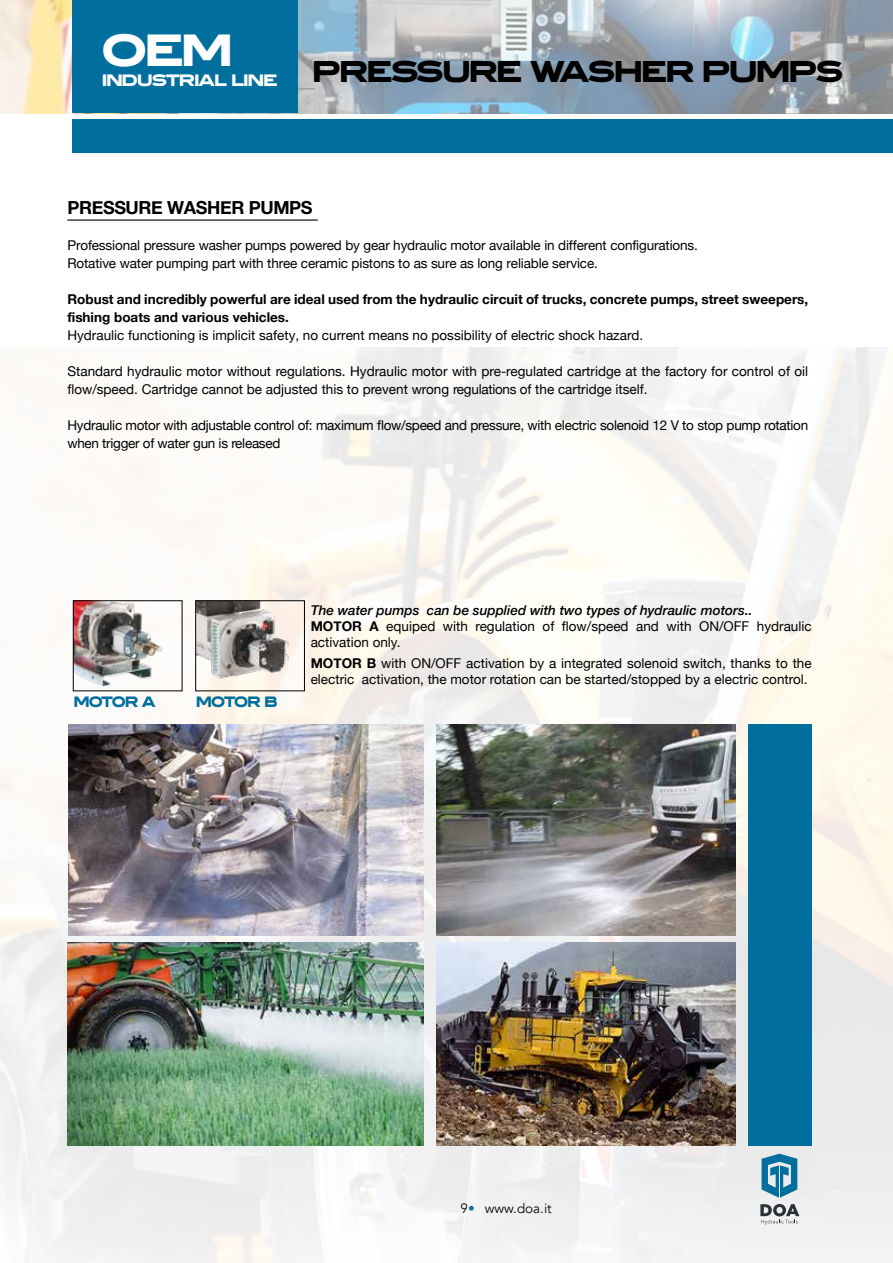
<style>
.page{position:relative;width:893px;height:1263px;background:#fff}
.page>*{position:absolute;margin:0;border:0;box-sizing:border-box;transform-origin:0 0}
.t1{font:800 45px "Ronsard Crystal";color:#fff}
.t2{font:800 30px "Ronsard Crystal";color:#000}
.t3{font:700 18px "Helvetica Neue";letter-spacing:-.02em;color:#000}
.t4{font:800 15px "Ronsard Crystal";letter-spacing:-.03em;color:#006f9e;scale:.92 1}
.t5{font:13.5px/16.2px "Helvetica Neue";color:#000}
.t6{font:13.5px/18px "Helvetica Neue";letter-spacing:-.02em;color:#000}
.t7{font:700 13.5px/18px "Helvetica Neue";color:#000}
.t8{font:13.5px "Avenir";color:#000}
.s1{font-weight:500;font-style:italic}
.s2{font-weight:700}
.s3{color:#006f9e}
</style>
<div class="page">
<img style="left:0;top:348px;width:893px;height:915px">
<img style="left:0;top:0;width:893px;height:113px">
<div style="left:73px;top:119px;width:820px;height:33px;background:#006f9e"></div>
<div style="left:73px;top:0;width:225px;height:113px;background:#006f9e"></div>
<hr style="left:67px;top:219px;width:251px;height:2px;background:#000">
<img style="left:69px;top:724px;width:355px;height:211px">
<img style="left:67px;top:943px;width:357px;height:202px">
<img style="left:436px;top:724px;width:300px;height:211px">
<img style="left:436px;top:943px;width:300px;height:202px">
<img style="left:75px;top:602px;width:105px;height:85px">
<div style="left:73px;top:600px;width:109px;height:91px;border:1px solid #000"></div>
<img style="left:197px;top:602px;width:106px;height:85px">
<div style="left:195px;top:600px;width:110px;height:91px;border:1px solid #000"></div>
<div style="left:748px;top:724px;width:64px;height:422px;background:#006f9e"></div>
<svg style="left:761px;top:1154px;width:36px;height:44px;background:#539bb9"></svg>
<svg style="left:760px;top:1204px;width:39px;height:20px"></svg>
<h1 class="t1" style="left:102px;top:22px;width:131px">OEM</h1>
<h2 class="t2" style="left:102px;top:53px;width:742px"><sub>INDUSTRIAL</sub> <sub>LINE</sub> PRESSURE WASHER PUMPS</h2>
<h3 class="t3" style="left:67px;top:196px;width:247px">PRESSURE WASHER PUMPS</h3>
<p class="t5" style="left:67px;top:236px;width:632px;line-height:18px">Professional pressure washer pumps powered by gear hydraulic motor available in different configurations.<br>Rotative water pumping part with three ceramic pistons to as sure as long reliable service.</p>
<p class="t7" style="left:67px;top:290px;width:742px">Robust and incredibly powerful are ideal used from the hydraulic circuit of trucks, concrete pumps, street sweepers, fishing boats and various vehicles.</p>
<p class="t5" style="left:67px;top:327px;width:577px">Hydraulic functioning is implicit safety, no current means no possibility of electric shock hazard.</p>
<p class="t5" style="left:67px;top:362px;width:742px;line-height:18px">Standard hydraulic motor without regulations. Hydraulic motor with pre-regulated cartridge at the factory for control of oil flow/speed. Cartridge cannot be adjusted this to prevent wrong regulations of the cartridge itself.</p>
<p class="t6" style="left:67px;top:416px;width:742px">Hydraulic motor with adjustable control of: maximum flow/speed and pressure, with electric solenoid 12 V to stop pump rotation when trigger of water gun is released</p>
<p class="t4" style="left:74px;top:692px;width:90px">MOTOR A</p>
<p class="t4" style="left:196px;top:692px;width:89px">MOTOR B</p>
<p class="t5" style="left:311px;top:602px;width:502px"><span class="s1">The water pumps can be supplied with two types of hydraulic motors..<br></span><span class="s2">MOTOR A</span> equiped with regulation of flow/speed and with ON/OFF hydraulic activation only.</p>
<p class="t5" style="left:311px;top:655px;width:502px"><span class="s2">MOTOR B</span> with ON/OFF activation by a integrated solenoid switch, thanks to the electric activation, the motor rotation can be started/stopped by a electric control.</p>
<p class="t8" style="left:461px;top:1199px;width:93px">9<span class="s3">•</span> www.doa.it</p>
</div>
